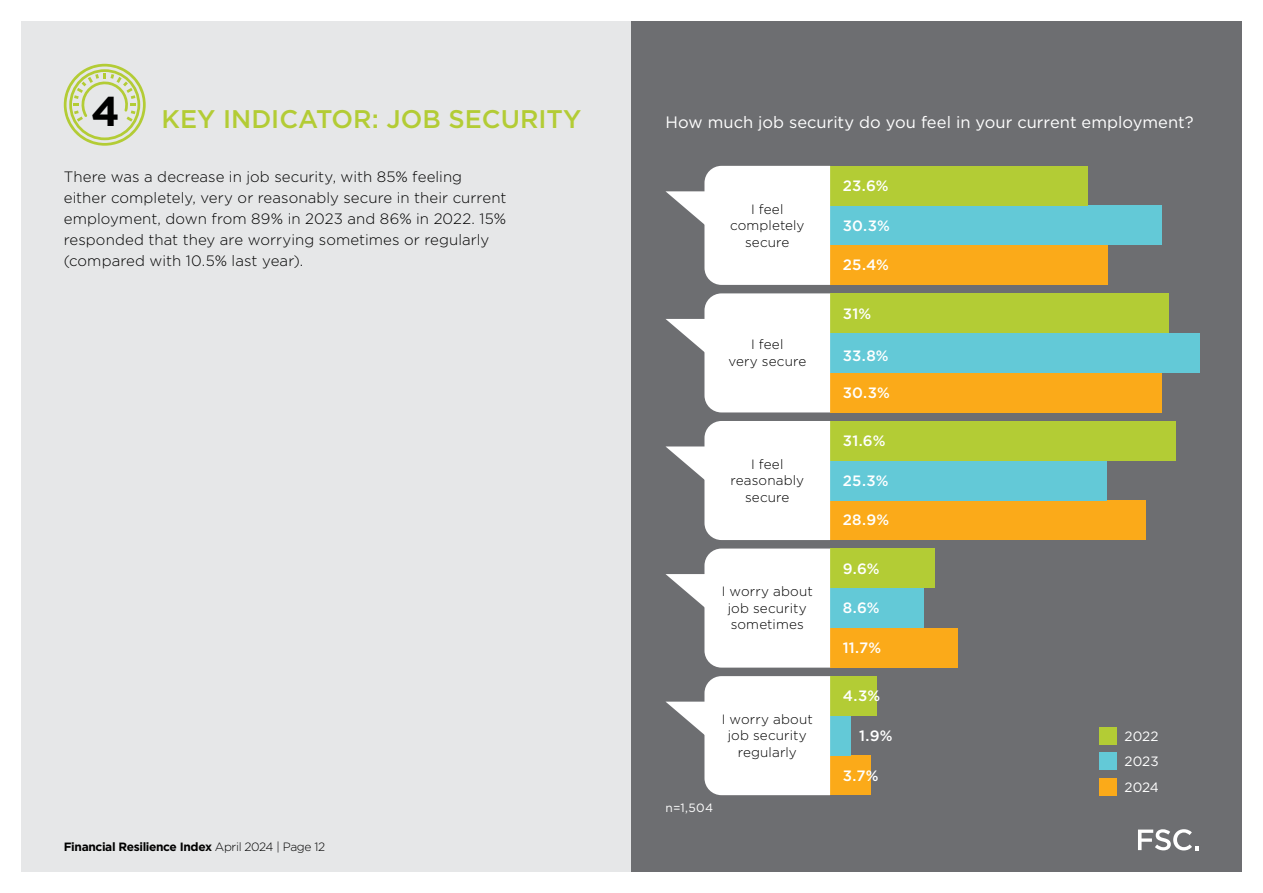
<style>
.page{position:relative;width:1263px;height:893px;background:#fff}
.page>*{position:absolute;margin:0;border:0;box-sizing:border-box;transform-origin:0 0}
.t1{font:700 41.55px "Gotham";color:#000}
.t2{font:500 25.5px "Gotham";color:#b3cc35}
.t3{font:16.5px "Gotham";color:#fff}
.t4{font:300 15px/21px "Gotham";letter-spacing:.005em;color:#000}
.t5{font:500 15px "Gotham";letter-spacing:.015em;color:#fff}
.t6{font:300 13.5px/16.5px "Gotham";letter-spacing:.01em;color:#000;text-align:center}
.t7{font:13.5px/25.5px "Gotham";color:#fff}
.t8{font:700 12px "Gotham";letter-spacing:-.03em;color:#000}
.t9{font:12px "Gotham";color:#fff}
.s1{font-weight:300}
</style>
<div class="page">
<div style="left:21px;top:21px;width:1221px;height:851px;background:#e6e7e8"></div>
<div style="left:631px;top:21px;width:611px;height:851px;background:#6d6e71"></div>
<div style="left:830px;top:245px;width:277px;height:40px;background:#fbaa19"></div>
<div style="left:830px;top:206px;width:331px;height:39px;background:#63c9d7"></div>
<div style="left:830px;top:166px;width:258px;height:40px;background:#b3cc35"></div>
<div style="left:830px;top:373px;width:331px;height:39px;background:#fbaa19"></div>
<div style="left:830px;top:333px;width:369px;height:40px;background:#63c9d7"></div>
<div style="left:830px;top:293px;width:339px;height:40px;background:#b3cc35"></div>
<div style="left:830px;top:500px;width:316px;height:40px;background:#fbaa19"></div>
<div style="left:830px;top:461px;width:276px;height:39px;background:#63c9d7"></div>
<div style="left:830px;top:421px;width:345px;height:40px;background:#b3cc35"></div>
<div style="left:830px;top:628px;width:128px;height:40px;background:#fbaa19"></div>
<div style="left:830px;top:588px;width:94px;height:40px;background:#63c9d7"></div>
<div style="left:830px;top:549px;width:105px;height:39px;background:#b3cc35"></div>
<div style="left:830px;top:755px;width:40px;height:40px;background:#fbaa19"></div>
<div style="left:830px;top:716px;width:21px;height:39px;background:#63c9d7"></div>
<div style="left:830px;top:676px;width:47px;height:40px;background:#b3cc35"></div>
<svg style="left:665px;top:676px;width:165px;height:119px"></svg>
<svg style="left:665px;top:549px;width:165px;height:119px"></svg>
<svg style="left:665px;top:421px;width:165px;height:119px"></svg>
<svg style="left:666px;top:293px;width:164px;height:119px"></svg>
<svg style="left:665px;top:166px;width:165px;height:119px"></svg>
<svg style="left:64px;top:64px;width:82px;height:82px"></svg>
<div style="left:1099px;top:778px;width:17px;height:17px;background:#fbaa19"></div>
<div style="left:1099px;top:727px;width:17px;height:17px;background:#b3cc35"></div>
<div style="left:1099px;top:753px;width:17px;height:17px;background:#63c9d7"></div>
<svg style="left:1138px;top:829px;width:61px;height:21px"></svg>
<h1 class="t1" style="left:91px;top:87px;width:30px">4</h1>
<h2 class="t2" style="left:162px;top:102px;width:421px">KEY INDICATOR: JOB SECURITY</h2>
<p class="t3" style="left:665px;top:111px;width:530px">How much job security do you feel in your current employment?</p>
<p class="t4" style="left:64px;top:166px;width:444px">There was a decrease in job security, with 85% feeling either completely, very or reasonably secure in their current employment, down from 89% in 2023 and 86% in 2022. 15% responded that they are worrying sometimes or regularly (compared with 10.5% last year).</p>
<p class="t5" style="left:843px;top:176px;width:47px">23.6%</p>
<p class="t6" style="left:730px;top:200px;width:76px">I feel completely secure</p>
<p class="t5" style="left:843px;top:215px;width:48px">30.3%</p>
<p class="t5" style="left:843px;top:255px;width:48px">25.4%</p>
<p class="t8" style="left:64px;top:840px;width:263px">Financial Resilience Index <span class="s1">April 2024 | Page 12</span></p>
<p class="t6" style="left:728px;top:336px;width:79px">I feel<br>very secure</p>
<p class="t6" style="left:730px;top:455px;width:75px">I feel reasonably secure</p>
<p class="t6" style="left:722px;top:583px;width:93px">I worry about job security sometimes</p>
<p class="t6" style="left:722px;top:710px;width:93px">I worry about job security regularly</p>
<p class="t9" style="left:665px;top:800px;width:49px">n=1,504</p>
<p class="t5" style="left:843px;top:303px;width:30px">31%</p>
<p class="t5" style="left:843px;top:346px;width:47px">33.8%</p>
<p class="t5" style="left:843px;top:383px;width:48px">30.3%</p>
<p class="t5" style="left:843px;top:431px;width:44px">31.6%</p>
<p class="t5" style="left:843px;top:471px;width:47px">25.3%</p>
<p class="t5" style="left:843px;top:510px;width:48px">28.9%</p>
<p class="t5" style="left:843px;top:558px;width:38px">9.6%</p>
<p class="t5" style="left:843px;top:598px;width:38px">8.6%</p>
<p class="t5" style="left:843px;top:638px;width:40px">11.7%</p>
<p class="t5" style="left:843px;top:686px;width:39px">4.3%</p>
<p class="t5" style="left:859px;top:726px;width:35px">1.9%</p>
<p class="t5" style="left:843px;top:765px;width:37px">3.7%</p>
<p class="t7" style="left:1124px;top:723px;width:35px">2022<br>2023</p>
<p class="t7" style="left:1124px;top:774px;width:36px">2024</p>
</div>
